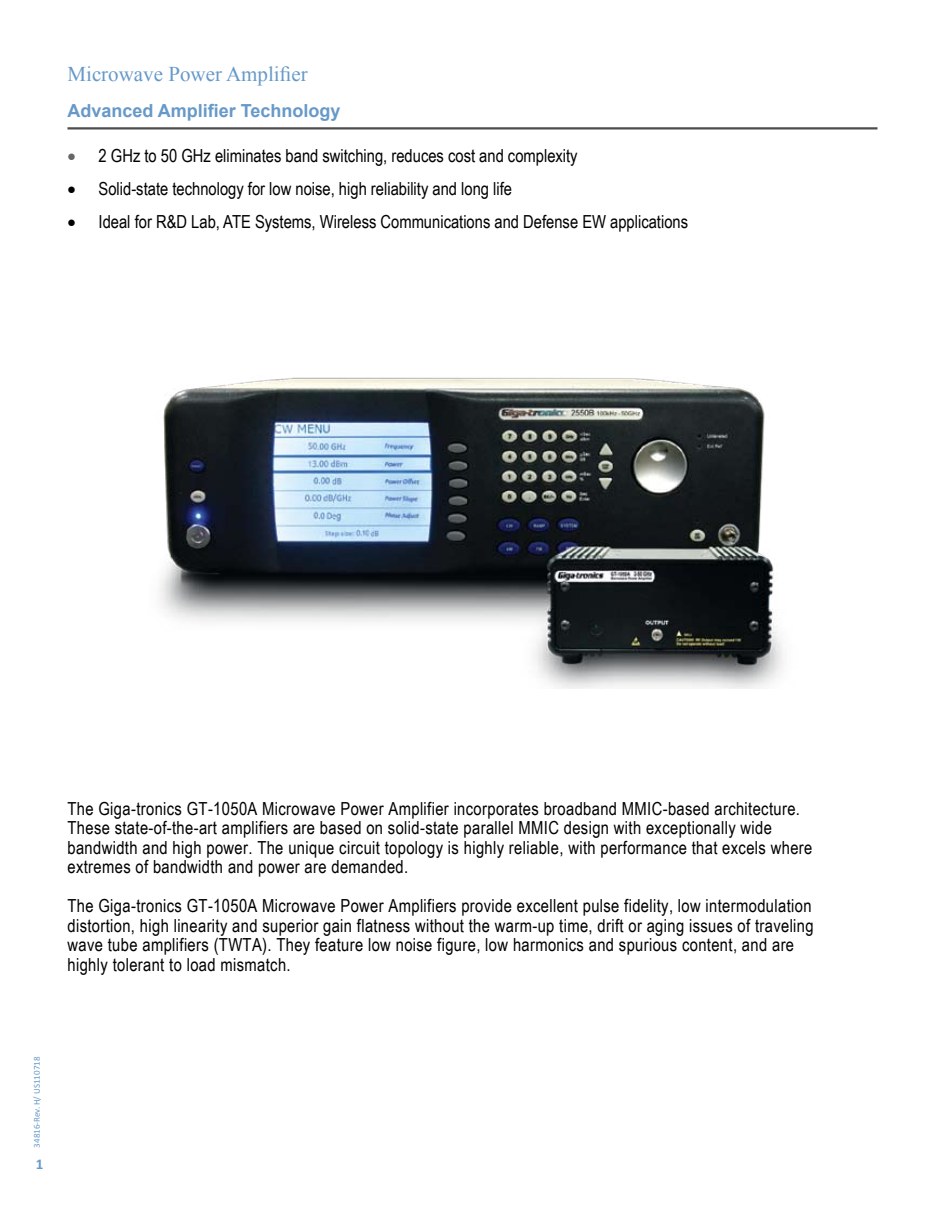
<style>
.page{position:relative;width:945px;height:1215px;background:#fff}
.page>*{position:absolute;margin:0;border:0;box-sizing:border-box;transform-origin:0 0}
.t1{font:21px "Times New Roman";color:#6799c8}
.t2{font:18px/19.5px "Arial Narrow";letter-spacing:.02em;color:#000}
.t3{font:18px "Arial Narrow";color:#000}
.t4{font:700 18px "Arial";color:#6799c8}
.t5{font:700 15px "Calibri";color:#6799c8}
.t6{font:9px "Calibri";color:#6799c8}
.s1{color:#656668}
</style>
<div class="page">
<hr style="left:68px;top:127px;width:810px;height:3px;background:#4d4d4f">
<img style="left:159px;top:377px;width:624px;height:311px">
<p class="t1" style="left:68px;top:60px;width:242px">Microwave Power Amplifier</p>
<p class="t4" style="left:68px;top:98px;width:275px">Advanced Amplifier Technology</p>
<p class="t3" style="left:68px;top:142px;width:512px"><span class="s1">•</span> 2 GHz to 50 GHz eliminates band switching, reduces cost and complexity</p>
<p class="t3" style="left:68px;top:175px;width:446px">• Solid-state technology for low noise, high reliability and long life</p>
<p class="t3" style="left:68px;top:208px;width:622px">• Ideal for R&amp;D Lab, ATE Systems, Wireless Communications and Defense EW applications</p>
<p class="t2" style="left:68px;top:798px;width:746px">The Giga-tronics GT-1050A Microwave Power Amplifier incorporates broadband MMIC-based architecture.<br>These state-of-the-art amplifiers are based on solid-state parallel MMIC design with exceptionally wide bandwidth and high power. The unique circuit topology is highly reliable, with performance that excels where extremes of bandwidth and power are demanded.</p>
<p class="t2" style="left:68px;top:896px;width:748px">The Giga-tronics GT-1050A Microwave Power Amplifiers provide excellent pulse fidelity, low intermodulation distortion, high linearity and superior gain flatness without the warm-up time, drift or aging issues of traveling wave tube amplifiers (TWTA). They feature low noise figure, low harmonics and spurious content, and are highly tolerant to load mismatch.</p>
<p class="t6" style="left:31px;top:1148px;width:92px;rotate:-90deg">34816-Rev. H/ US110718</p>
<p class="t5" style="left:36px;top:1155px;width:9px">1</p>
</div>
